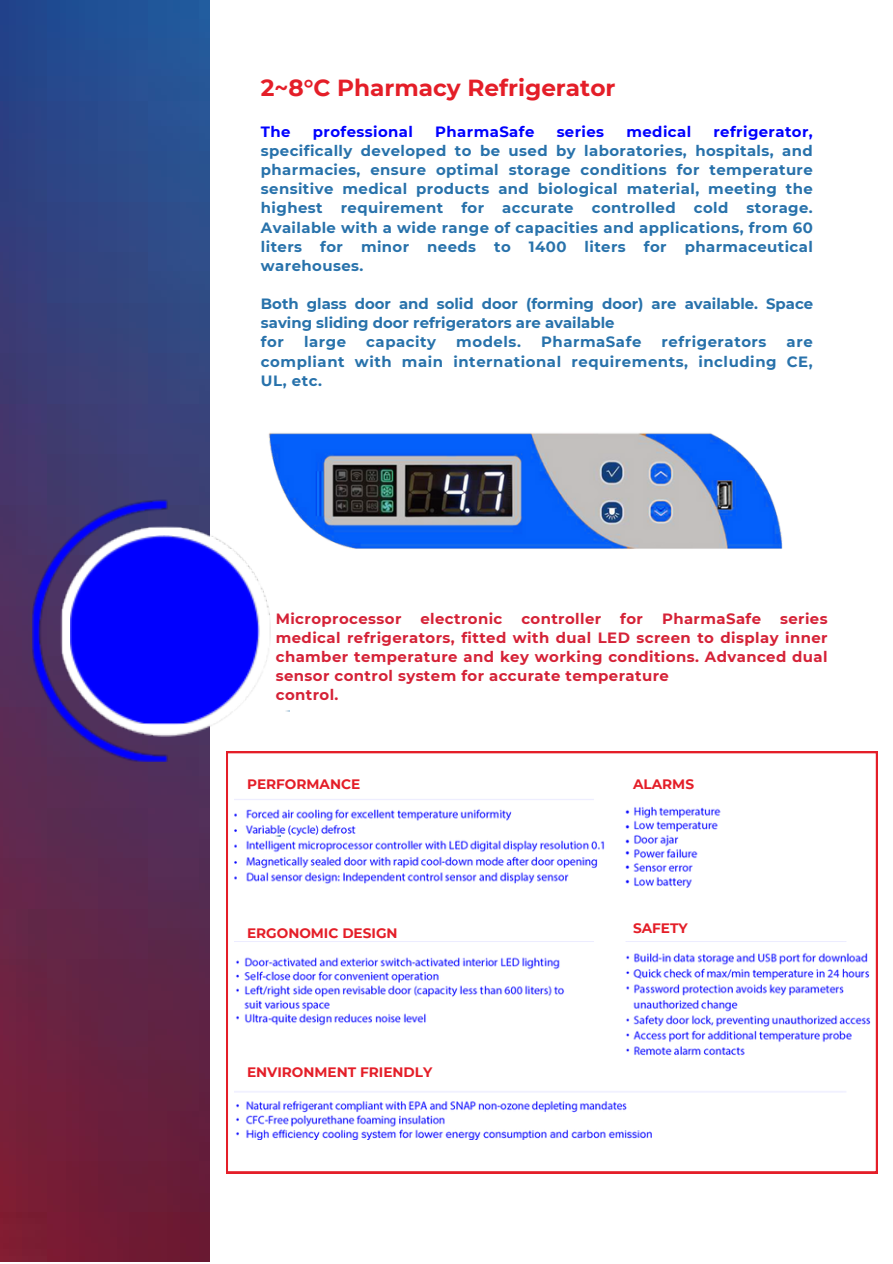
<style>
.page{position:relative;width:893px;height:1264px;background:#fff}
.page>*{position:absolute;margin:0;border:0;box-sizing:border-box;transform-origin:0 0}
.t1{font:700 23.25px "Montserrat";color:#e41e28}
.t2{font:700 14.85px/19.2px "Montserrat";letter-spacing:.03em;color:#2872ab;text-align:justify}
.t3{font:700 14.85px/19.2px "Montserrat";letter-spacing:.03em;color:#d52237;text-align:justify}
.t4{font:700 14.85px/19.2px "Montserrat";color:#2872ab}
.t5{font:700 14.85px "Montserrat";letter-spacing:.03em;color:#00f}
.t6{font:700 13.65px "Montserrat";color:#e41e28}
.s1{color:#00f}
</style>
<div class="page">
<img style="left:0;top:0;width:209px;height:1261px">
<img style="left:33px;top:499px;width:135px;height:262px">
<img style="left:60px;top:526px;width:210px;height:210px">
<img style="left:70px;top:535px;width:191px;height:189px">
<svg style="left:226px;top:751px;width:651px;height:422px"></svg>
<img style="left:253px;top:433px;width:530px;height:136px">
<img style="left:234px;top:777px;width:636px;height:362px">
<div style="left:234px;top:1063px;width:139px;height:17px;background:#fff"></div>
<div style="left:234px;top:917px;width:113px;height:18px;background:#fff"></div>
<div style="left:234px;top:777px;width:107px;height:16px;background:#fff"></div>
<div style="left:619px;top:776px;width:106px;height:16px;background:#fff"></div>
<div style="left:619px;top:918px;width:106px;height:22px;background:#fff"></div>
<p class="t1" style="left:261px;top:74px;width:356px">2~8°C Pharmacy Refrigerator</p>
<p class="t5" style="left:261px;top:122px;width:31px">The</p>
<p class="t5" style="left:313px;top:122px;width:102px">professional</p>
<p class="t5" style="left:435px;top:122px;width:101px">PharmaSafe</p>
<p class="t5" style="left:556px;top:122px;width:49px">series</p>
<p class="t5" style="left:626px;top:122px;width:66px">medical</p>
<p class="t2" style="left:261px;top:122px;width:553px;text-indent:452px"><span class="s1">refrigerator, </span>specifically developed to be used by laboratories, hospitals, and pharmacies, ensure optimal storage conditions for temperature sensitive medical products and biological material, meeting the highest requirement for accurate controlled cold storage.<br>Available with a wide range of capacities and applications, from 60 liters for minor needs to 1400 liters for pharmaceutical warehouses.</p>
<p class="t4" style="left:261px;top:294px;width:554px">Both glass door and solid door (forming door) are available. Space saving sliding door refrigerators are available</p>
<p class="t2" style="left:261px;top:332px;width:25px">for</p>
<p class="t2" style="left:304px;top:332px;width:44px">large</p>
<p class="t2" style="left:366px;top:332px;width:71px">capacity</p>
<p class="t2" style="left:456px;top:332px;width:66px">models.</p>
<p class="t2" style="left:541px;top:332px;width:102px">PharmaSafe</p>
<p class="t2" style="left:661px;top:332px;width:106px">refrigerators</p>
<p class="t2" style="left:261px;top:332px;width:553px;text-indent:525px">are compliant with main international requirements, including CE, UL, etc.</p>
<p class="t3" style="left:276px;top:609px;width:553px;text-indent:504px">series medical refrigerators, fitted with dual LED screen to display inner chamber temperature and key working conditions. Advanced dual sensor control system for accurate temperature</p>
<p class="t3" style="left:276px;top:685px;width:64px">control.</p>
<p class="t3" style="left:276px;top:609px;width:127px">Microprocessor</p>
<p class="t3" style="left:420px;top:609px;width:83px">electronic</p>
<p class="t3" style="left:521px;top:609px;width:81px">controller</p>
<p class="t3" style="left:620px;top:609px;width:24px">for</p>
<p class="t3" style="left:662px;top:609px;width:101px">PharmaSafe</p>
<p class="t6" style="left:247px;top:775px;width:115px">PERFORMANCE</p>
<p class="t6" style="left:247px;top:924px;width:152px">ERGONOMIC DESIGN</p>
<p class="t6" style="left:247px;top:1064px;width:187px">ENVIRONMENT FRIENDLY</p>
<p class="t6" style="left:633px;top:775px;width:62px">ALARMS</p>
<p class="t6" style="left:633px;top:920px;width:56px">SAFETY</p>
</div>
